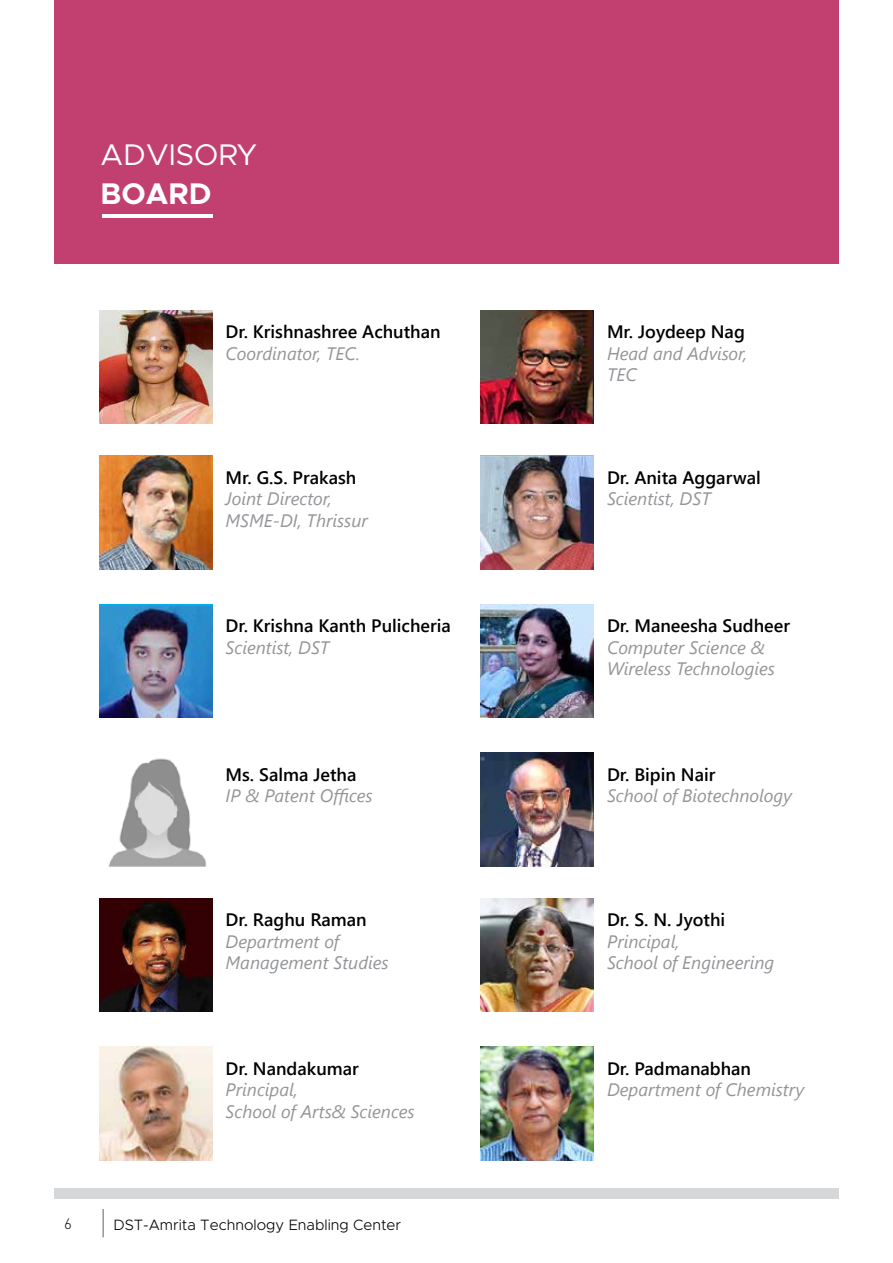
<style>
.page{position:relative;width:893px;height:1263px;background:#fff}
.page>*{position:absolute;margin:0;border:0;box-sizing:border-box;transform-origin:0 0}
.t1{font:30px "Metropolis";color:#fff}
.t2{font:700 30px "Metropolis";color:#fff}
.t3{font:italic 18px/21.6px "Segoe UI";color:#939598}
.t4{font:600 18px "Segoe UI";color:#000}
.t5{font:300 15px "Metropolis";color:#000}
.t6{font:300 15px "DIN";color:#000}
</style>
<div class="page">
<hr style="left:102px;top:1209px;width:2px;height:28px;background:#939598">
<div style="left:54px;top:0;width:785px;height:263px;background:#c2406f"></div>
<hr style="left:102px;top:215px;width:111px;height:3px;background:#fff">
<img style="left:99px;top:310px;width:114px;height:114px">
<img style="left:480px;top:310px;width:114px;height:114px">
<img style="left:99px;top:456px;width:114px;height:113px">
<img style="left:480px;top:456px;width:114px;height:113px">
<img style="left:99px;top:606px;width:114px;height:112px">
<img style="left:480px;top:604px;width:114px;height:114px">
<img style="left:480px;top:753px;width:114px;height:113px">
<img style="left:99px;top:898px;width:114px;height:114px">
<img style="left:480px;top:898px;width:114px;height:114px">
<img style="left:99px;top:1047px;width:114px;height:113px">
<img style="left:480px;top:1047px;width:114px;height:113px">
<div style="left:54px;top:1188px;width:785px;height:11px;background:#d5d7d8"></div>
<img style="left:108px;top:758px;width:99px;height:108px">
<h1 class="t1" style="left:101px;top:136px;width:158px">ADVISORY</h1>
<h1 class="t2" style="left:101px;top:174px;width:113px">BOARD</h1>
<p class="t4" style="left:226px;top:315px;width:217px">Dr. Krishnashree Achuthan</p>
<p class="t3" style="left:226px;top:340px;width:136px">Coordinator, TEC.</p>
<p class="t4" style="left:226px;top:460px;width:132px">Mr. G.S. Prakash</p>
<p class="t3" style="left:226px;top:485px;width:144px">Joint Director,<br>MSME-DI, Thrissur</p>
<p class="t4" style="left:226px;top:609px;width:227px">Dr. Krishna Kanth Pulicheria</p>
<p class="t3" style="left:226px;top:634px;width:105px">Scientist, DST</p>
<p class="t4" style="left:226px;top:757px;width:132px">Ms. Salma Jetha</p>
<p class="t3" style="left:226px;top:782px;width:149px">IP &amp; Patent Offices</p>
<p class="t4" style="left:226px;top:903px;width:143px">Dr. Raghu Raman</p>
<p class="t3" style="left:226px;top:928px;width:165px">Department of<br>Management Studies</p>
<p class="t4" style="left:226px;top:1051px;width:135px">Dr. Nandakumar</p>
<p class="t3" style="left:226px;top:1076px;width:191px">Principal,<br>School of Arts&amp; Sciences</p>
<p class="t6" style="left:64px;top:1214px;width:9px">6</p>
<p class="t5" style="left:113px;top:1215px;width:289px">DST-Amrita Technology Enabling Center</p>
<p class="t4" style="left:607px;top:315px;width:139px">Mr. Joydeep Nag</p>
<p class="t3" style="left:607px;top:340px;width:142px">Head and Advisor,<br>TEC</p>
<p class="t4" style="left:607px;top:460px;width:155px">Dr. Anita Aggarwal</p>
<p class="t3" style="left:607px;top:485px;width:105px">Scientist, DST</p>
<p class="t4" style="left:607px;top:609px;width:185px">Dr. Maneesha Sudheer</p>
<p class="t3" style="left:607px;top:634px;width:169px">Computer Science &amp;<br>Wireless Technologies</p>
<p class="t4" style="left:607px;top:757px;width:110px">Dr. Bipin Nair</p>
<p class="t3" style="left:607px;top:782px;width:186px">School of Biotechnology</p>
<p class="t4" style="left:607px;top:903px;width:120px">Dr. S. N. Jyothi</p>
<p class="t3" style="left:607px;top:928px;width:169px">Principal,<br>School of Engineering</p>
<p class="t4" style="left:607px;top:1051px;width:146px">Dr. Padmanabhan</p>
<p class="t3" style="left:607px;top:1076px;width:199px">Department of Chemistry</p>
</div>
